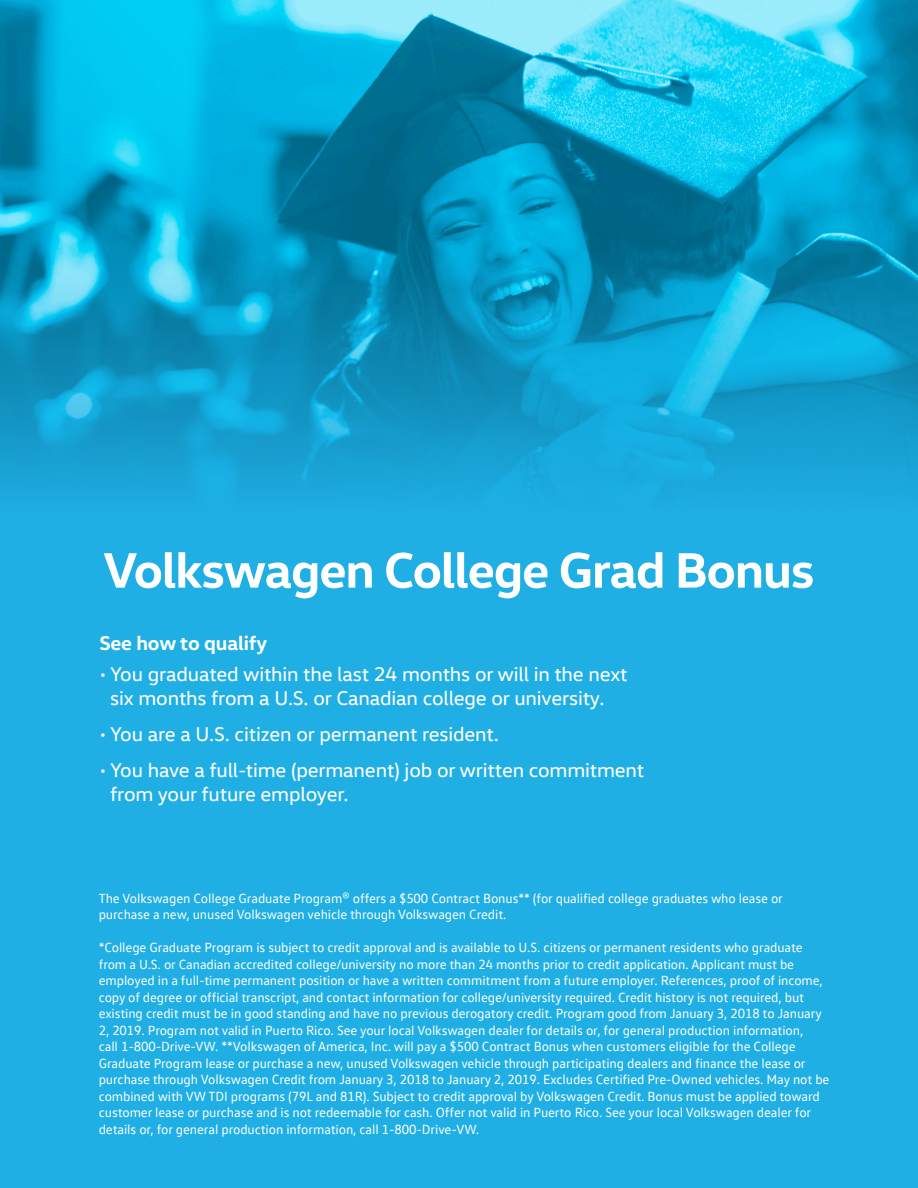
<style>
.page{position:relative;width:918px;height:1188px;background:#1fafe5}
.page>*{position:absolute;margin:0;border:0;box-sizing:border-box;transform-origin:0 0}
.t1{font:700 50.7px "VW Head";letter-spacing:-.025em;color:#fff}
.t2{font:20.25px "VW Head";letter-spacing:-.01em;color:#fff}
.t3{font:700 20.25px "VW Head";letter-spacing:-.01em;color:#fff}
.t4{font:13.5px/16.5px "VW Text";letter-spacing:-.01em;color:#fff}
</style>
<div class="page">
<img style="left:0;top:0;width:918px;height:488px">
<p class="t1" style="left:104px;top:537px;width:712px">Volkswagen College Grad Bonus</p>
<p class="t3" style="left:99px;top:630px;width:169px">See how to qualify</p>
<p class="t2" style="left:99px;top:662px;width:530px">• You graduated within the last 24 months or will in the next</p>
<p class="t2" style="left:110px;top:686px;width:496px">six months from a U.S. or Canadian college or university.</p>
<p class="t2" style="left:99px;top:722px;width:401px">• You are a U.S. citizen or permanent resident.</p>
<p class="t2" style="left:99px;top:758px;width:547px">• You have a full-time (permanent) job or written commitment</p>
<p class="t2" style="left:110px;top:782px;width:240px">from your future employer.</p>
<p class="t4" style="left:99px;top:890px;width:686px">The Volkswagen College Graduate Program® offers a $500 Contract Bonus** (for qualified college graduates who lease or purchase a new, unused Volkswagen vehicle through Volkswagen Credit.</p>
<p class="t4" style="left:99px;top:939px;width:732px">*College Graduate Program is subject to credit approval and is available to U.S. citizens or permanent residents who graduate from a U.S. or Canadian accredited college/university no more than 24 months prior to credit application. Applicant must be employed in a full-time permanent position or have a written commitment from a future employer. References, proof of income, copy of degree or official transcript, and contact information for college/university required. Credit history is not required, but existing credit must be in good standing and have no previous derogatory credit. Program good from January 3, 2018 to January 2, 2019. Program not valid in Puerto Rico. See your local Volkswagen dealer for details or, for general production information,<br>call 1-800-Drive-VW. **Volkswagen of America, Inc. will pay a $500 Contract Bonus when customers eligible for the College Graduate Program lease or purchase a new, unused Volkswagen vehicle through participating dealers and finance the lease or purchase through Volkswagen Credit from January 3, 2018 to January 2, 2019. Excludes Certified Pre-Owned vehicles. May not be combined with VW TDI programs (79L and 81R). Subject to credit approval by Volkswagen Credit. Bonus must be applied toward customer lease or purchase and is not redeemable for cash. Offer not valid in Puerto Rico. See your local Volkswagen dealer for details or, for general production information, call 1-800-Drive-VW.</p>
</div>
